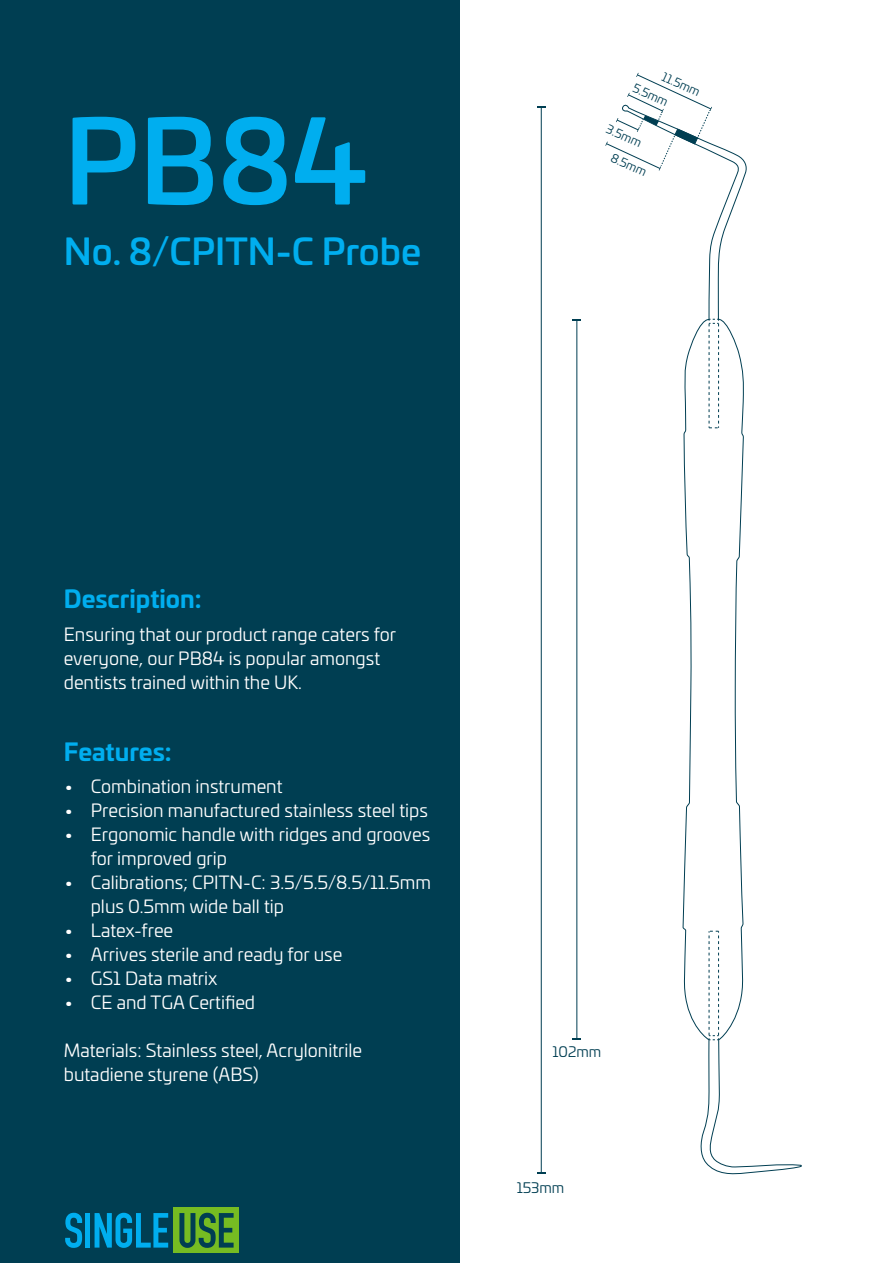
<style>
.page{position:relative;width:893px;height:1263px;background:#fff}
.page>*{position:absolute;margin:0;border:0;box-sizing:border-box;transform-origin:0 0}
.t1{font:500 114px "Univia Pro";color:#00aeef}
.t2{font:500 36px "Univia Pro";color:#00aeef}
.t3{font:700 24px "Univia Pro";color:#00aeef}
.t4{font:18px/24px "Univia Pro";color:#fff}
.t5{font:14.4px "Univia Pro";color:#003e52}
.t6{font:12px "Univia Pro";color:#003e52}
</style>
<div class="page">
<div style="left:0;top:0;width:459px;height:1263px;background:#003e52"></div>
<div style="left:174px;top:1207px;width:65px;height:46px;background:#76bc22"></div>
<svg style="left:65px;top:1213px;width:17px;height:35px"></svg>
<div style="left:85px;top:1213px;width:5px;height:34px;background:#00aeef"></div>
<svg style="left:95px;top:1213px;width:73px;height:35px"></svg>
<svg style="left:179px;top:1213px;width:55px;height:35px"></svg>
<svg style="left:682px;top:143px;width:120px;height:1032px"></svg>
<hr style="left:541px;top:107px;width:1px;height:1066px;background:#003e52">
<svg style="left:537px;top:1172px;width:9px;height:2px"></svg>
<hr style="left:576px;top:320px;width:1px;height:719px;background:#003e52">
<svg style="left:709px;top:319px;width:10px;height:110px"></svg>
<svg style="left:709px;top:931px;width:10px;height:109px"></svg>
<svg style="left:605px;top:73px;width:107px;height:98px"></svg>
<h1 class="t1" style="left:64px;top:74px;width:305px">PB84</h1>
<h2 class="t2" style="left:64px;top:223px;width:359px">No. 8/CPITN-C Probe</h2>
<p class="t6" style="left:666px;top:68px;width:42px;rotate:25deg">11.5mm</p>
<p class="t6" style="left:637px;top:79px;width:39px;rotate:25deg">5.5mm</p>
<p class="t6" style="left:611px;top:120px;width:39px;rotate:25deg">3.5mm</p>
<p class="t6" style="left:615px;top:149px;width:39px;rotate:25deg">8.5mm</p>
<h3 class="t3" style="left:64px;top:580px;width:139px">Description:</h3>
<p class="t4" style="left:64px;top:621px;width:334px">Ensuring that our product range caters for everyone, our PB84 is popular amongst dentists trained within the UK.</p>
<h3 class="t3" style="left:64px;top:732px;width:109px">Features:</h3>
<p class="t4" style="left:64px;top:774px;width:220px">• Combination instrument</p>
<p class="t4" style="left:64px;top:798px;width:366px">• Precision manufactured stainless steel tips</p>
<p class="t4" style="left:91px;top:822px;width:341px;text-indent:-27px">• Ergonomic handle with ridges and grooves for improved grip</p>
<p class="t4" style="left:91px;top:870px;width:342px;text-indent:-27px">• Calibrations; CPITN-C: 3.5/5.5/8.5/11.5mm plus 0.5mm wide ball tip</p>
<p class="t4" style="left:64px;top:918px;width:111px">• Latex-free</p>
<p class="t4" style="left:64px;top:942px;width:280px">• Arrives sterile and ready for use</p>
<p class="t4" style="left:64px;top:966px;width:155px">• GS1 Data matrix</p>
<p class="t4" style="left:64px;top:990px;width:193px">• CE and TGA Certified</p>
<p class="t4" style="left:64px;top:1038px;width:300px">Materials: Stainless steel, Acrylonitrile butadiene styrene (ABS)</p>
<p class="t5" style="left:552px;top:1041px;width:50px">102mm</p>
<p class="t5" style="left:517px;top:1177px;width:49px">153mm</p>
</div>
